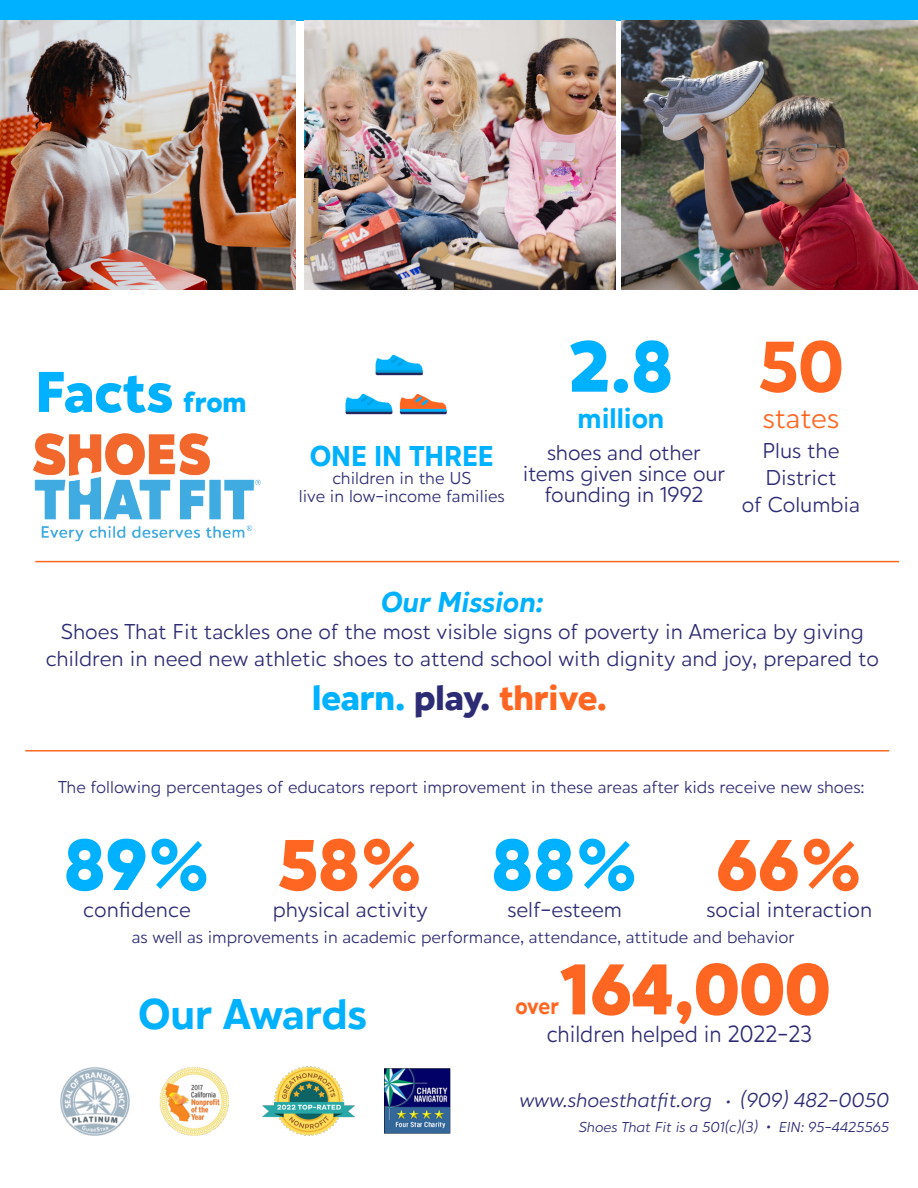
<style>
.page{position:relative;width:918px;height:1188px;background:#fff}
.page>*{position:absolute;margin:0;border:0;box-sizing:border-box;transform-origin:0 0}
.t1{font:900 75px "Hartwell";color:#f62}
.t2{font:900 75px "Hartwell";color:#00b1ff}
.t3{font:700 75px "Hartwell";color:#f62}
.t4{font:900 60px "Hartwell";letter-spacing:-.005em;color:#00b1ff}
.t5{font:700 45px "Hartwell";letter-spacing:-.005em;color:#00b1ff}
.t6{font:900 37.5px "Hartwell";color:#f62}
.t7{font:700 30px "Hartwell";color:#00b1ff}
.t8{font:italic 700 30px "Hartwell";color:#00b1ff}
.t9{font:30px "Hartwell";letter-spacing:-.005em;color:#f62}
.t10{font:24.6px "Hartwell";color:#2d2b74;scale:.92 1}
.t11{font:700 24.6px "Hartwell";color:#f62;scale:.92 1}
.t12{font:22.5px/21px "Hartwell";color:#2d2b74;text-align:center}
.t13{font:italic 21px "Hartwell";color:#2d2b74}
.t14{font:18px "Hartwell";color:#2d2b74}
.t15{font:italic 15px "Hartwell";color:#2d2b74}
.s1{font-size:30px}
.s2{color:#00b1ff}
.s3{color:#2d2b74}
.s4{font-size:15px}
</style>
<div class="page">
<div style="left:0;top:0;width:918px;height:20px;background:#00b1ff"></div>
<img style="left:60px;top:1067px;width:69px;height:69px">
<img style="left:159px;top:1067px;width:70px;height:69px">
<img style="left:384px;top:1068px;width:67px;height:66px">
<img style="left:0;top:20px;width:295px;height:269px">
<img style="left:304px;top:20px;width:311px;height:269px">
<img style="left:621px;top:20px;width:297px;height:269px">
<img style="left:375px;top:354px;width:48px;height:22px">
<hr style="left:25px;top:750px;width:864px;height:2px;background:#f62">
<hr style="left:35px;top:561px;width:864px;height:1px;background:#f62">
<img style="left:345px;top:394px;width:102px;height:21px">
<img style="left:262px;top:1066px;width:92px;height:69px">
<img style="left:34px;top:433px;width:227px;height:108px">
<p class="t4" style="left:36px;top:357px;width:213px">Facts <span class="s1">from</span></p>
<p class="t7" style="left:310px;top:438px;width:186px">ONE IN THREE</p>
<p class="t14" style="left:332px;top:467px;width:140px">children in the US</p>
<p class="t14" style="left:299px;top:485px;width:207px">live in low-income families</p>
<p class="t2" style="left:569px;top:323px;width:106px">2.8</p>
<p class="t7" style="left:578px;top:400px;width:88px">million</p>
<p class="t12" style="left:523px;top:444px;width:204px">shoes and other items given since our founding in 1992</p>
<p class="t3" style="left:758px;top:323px;width:88px">50</p>
<p class="t9" style="left:763px;top:400px;width:77px">states</p>
<p class="t12" style="left:762px;top:442px;width:79px">Plus the</p>
<p class="t12" style="left:765px;top:469px;width:72px">District</p>
<p class="t12" style="left:742px;top:496px;width:120px">of Columbia</p>
<p class="t8" style="left:381px;top:585px;width:164px">Our Mission:</p>
<p class="t12" style="left:61px;top:623px;width:804px">Shoes That Fit tackles one of the most visible signs of poverty in America by giving</p>
<p class="t12" style="left:46px;top:650px;width:835px">children in need new athletic shoes to attend school with dignity and joy, prepared to</p>
<p class="t6" style="left:312px;top:676px;width:296px"><span class="s2">learn.</span> <span class="s3">play.</span> thrive.</p>
<p class="t14" style="left:58px;top:777px;width:808px">The following percentages of educators report improvement in these areas after kids receive new shoes:</p>
<p class="t2" style="left:64px;top:822px;width:148px">89%</p>
<p class="t12" style="left:83px;top:901px;width:109px">confidence</p>
<p class="t12" style="left:273px;top:901px;width:157px">physical activity</p>
<p class="t1" style="left:278px;top:822px;width:147px">58%</p>
<p class="t2" style="left:491px;top:822px;width:148px">88%</p>
<p class="t12" style="left:507px;top:901px;width:116px">self-esteem</p>
<p class="t12" style="left:707px;top:901px;width:167px">social interaction</p>
<p class="t1" style="left:716px;top:822px;width:148px">66%</p>
<p class="t14" style="left:132px;top:927px;width:664px">as well as improvements in academic performance, attendance, attitude and behavior</p>
<p class="t1" style="left:559px;top:946px;width:273px">164,000</p>
<p class="t10" style="left:547px;top:1020px;width:290px">children helped in 2022-23</p>
<p class="t5" style="left:138px;top:988px;width:230px">Our Awards</p>
<p class="t11" style="left:515px;top:992px;width:49px">over</p>
<p class="t13" style="left:519px;top:1088px;width:371px">www.shoesthatfit.org <span class="s4">•</span> (909) 482-0050</p>
<p class="t15" style="left:579px;top:1118px;width:312px">Shoes That Fit is a 501(c)(3) • EIN: 95-4425565</p>
</div>
